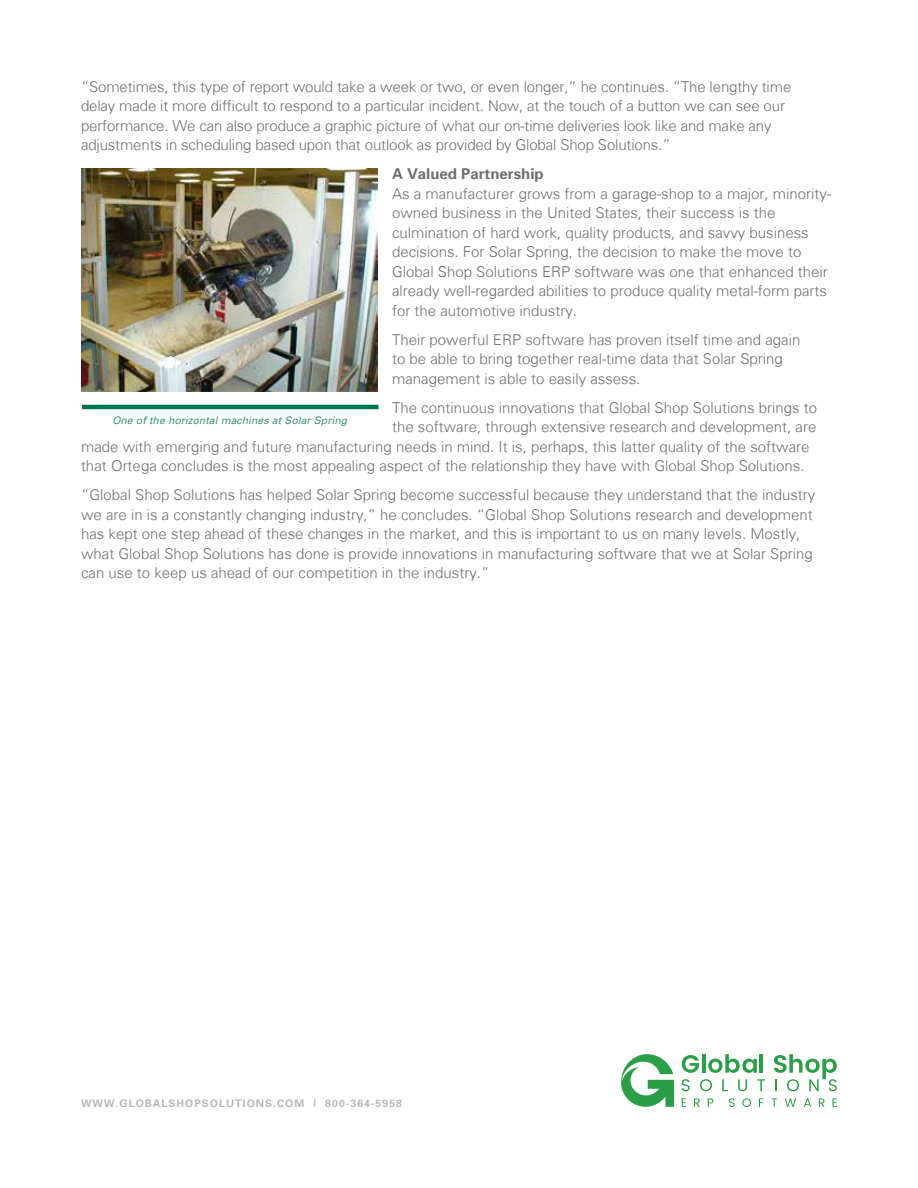
<style>
.page{position:relative;width:918px;height:1188px;background:#fff}
.page>*{position:absolute;margin:0;border:0;box-sizing:border-box;transform-origin:0 0}
.t1{font:300 15px/19.5px "Univers";color:#707073}
.t2{font:700 15px "Univers";color:#707073}
.t3{font:700 10.5px "Univers";letter-spacing:.1em;color:#b7b8b9}
.t4{font:italic 10.5px "Univers";color:#40987b}
</style>
<div class="page">
<svg style="left:621px;top:1054px;width:53px;height:53px"></svg>
<svg style="left:682px;top:1098px;width:4px;height:9px"></svg>
<svg style="left:694px;top:1098px;width:6px;height:9px"></svg>
<svg style="left:708px;top:1098px;width:5px;height:9px"></svg>
<svg style="left:729px;top:1098px;width:6px;height:9px"></svg>
<svg style="left:742px;top:1098px;width:9px;height:9px"></svg>
<svg style="left:759px;top:1098px;width:5px;height:9px"></svg>
<svg style="left:771px;top:1098px;width:6px;height:9px"></svg>
<svg style="left:785px;top:1098px;width:11px;height:9px"></svg>
<svg style="left:804px;top:1098px;width:7px;height:9px"></svg>
<svg style="left:819px;top:1098px;width:6px;height:9px"></svg>
<svg style="left:833px;top:1098px;width:4px;height:9px"></svg>
<svg style="left:682px;top:1079px;width:8px;height:12px"></svg>
<svg style="left:700px;top:1079px;width:12px;height:12px"></svg>
<svg style="left:722px;top:1079px;width:6px;height:12px"></svg>
<svg style="left:738px;top:1079px;width:9px;height:12px"></svg>
<svg style="left:757px;top:1079px;width:8px;height:12px"></svg>
<svg style="left:682px;top:1055px;width:17px;height:18px"></svg>
<hr style="left:702px;top:1054px;width:3px;height:19px;background:#2d9e48">
<svg style="left:708px;top:1054px;width:49px;height:19px"></svg>
<hr style="left:760px;top:1054px;width:3px;height:19px;background:#2d9e48">
<svg style="left:774px;top:1054px;width:63px;height:37px"></svg>
<hr style="left:82px;top:405px;width:297px;height:4px;background:#00754f">
<img style="left:81px;top:169px;width:296px;height:222px">
<p class="t1" style="left:81px;top:78px;width:712px">“Sometimes, this type of report would take a week or two, or even longer,” he continues. “The lengthy time delay made it more difficult to respond to a particular incident. Now, at the touch of a button we can see our performance. We can also produce a graphic picture of what our on-time deliveries look like and make any adjustments in scheduling based upon that outlook as provided by Global Shop Solutions.”</p>
<p class="t2" style="left:392px;top:168px;width:153px">A Valued Partnership</p>
<p class="t1" style="left:392px;top:185px;width:441px">As a manufacturer grows from a garage-shop to a major, minority&shy;owned business in the United States, their success is the culmination of hard work, quality products, and savvy business decisions. For Solar Spring, the decision to make the move to Global Shop Solutions ERP software was one that enhanced their already well-regarded abilities to produce quality metal-form parts for the automotive industry.</p>
<p class="t1" style="left:392px;top:331px;width:410px">Their powerful ERP software has proven itself time and again to be able to bring together real-time data that Solar Spring management is able to easily assess.</p>
<p class="t1" style="left:392px;top:399px;width:427px">The continuous innovations that Global Shop Solutions brings to</p>
<p class="t1" style="left:392px;top:418px;width:426px">the software, through extensive research and development, are</p>
<p class="t1" style="left:81px;top:438px;width:730px">made with emerging and future manufacturing needs in mind. It is, perhaps, this latter quality of the software</p>
<p class="t1" style="left:81px;top:457px;width:725px">that Ortega concludes is the most appealing aspect of the relationship they have with Global Shop Solutions.</p>
<p class="t1" style="left:81px;top:486px;width:736px">“Global Shop Solutions has helped Solar Spring become successful because they understand that the industry we are in is a constantly changing industry,” he concludes. “Global Shop Solutions research and development has kept one step ahead of these changes in the market, and this is important to us on many levels. Mostly, what Global Shop Solutions has done is provide innovations in manufacturing software that we at Solar Spring can use to keep us ahead of our competition in the industry.”</p>
<p class="t4" style="left:112px;top:416px;width:236px">One of the horizontal machines at Solar Spring</p>
<p class="t3" style="left:81px;top:1099px;width:323px">WWW.GLOBALSHOPSOLUTIONS.COM | 800-364-5958</p>
</div>
